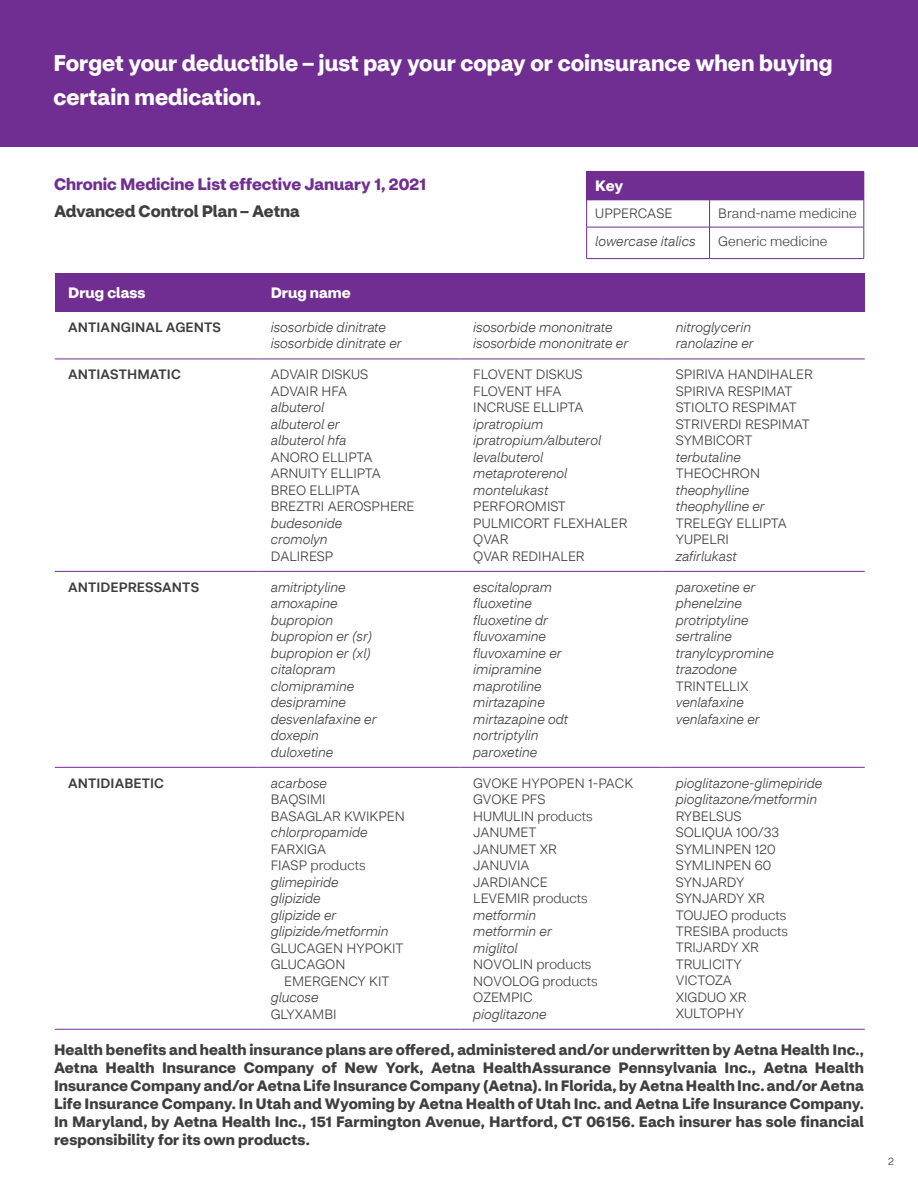
<style>
.page{position:relative;width:918px;height:1188px;background:#fff}
.page>*{position:absolute;margin:0;border:0;box-sizing:border-box;transform-origin:0 0}
.t1{font:700 22.5px/34.5px "CVS Health Sans";color:#fff}
.t2{font:700 16.5px "CVS Health Sans";color:#702d92}
.t3{font:700 16.5px "CVS Health Sans";letter-spacing:-.005em;color:#3e3e3f}
.t4{font:700 15px/18px "CVS Health Sans";letter-spacing:.01em;color:#3e3e3f;text-align:justify}
.t5{font:700 15px "CVS Health Sans";color:#fff}
.t6{font:italic 300 13.5px/16.5px "CVS Health Sans";color:#3e3e3f}
.t7{font:300 13.5px/16.5px "CVS Health Sans";color:#3e3e3f}
.t8{font:500 13.5px "CVS Health Sans";letter-spacing:.005em;color:#3e3e3f}
.t9{font:300 10.5px "CVS Health Sans";color:#3e3e3f}
</style>
<div class="page">
<div style="left:587px;top:171px;width:277px;height:29px;background:#702d92"></div>
<hr style="left:586px;top:171px;width:124px;height:1px;background:#702d92">
<svg style="left:586px;top:172px;width:1px;height:55px"></svg>
<hr style="left:586px;top:200px;width:124px;height:1px;background:#702d92">
<svg style="left:709px;top:201px;width:1px;height:26px"></svg>
<hr style="left:710px;top:200px;width:154px;height:1px;background:#702d92">
<svg style="left:864px;top:172px;width:1px;height:55px"></svg>
<hr style="left:586px;top:227px;width:1px;height:31px;background:#702d92">
<hr style="left:586px;top:227px;width:124px;height:1px;background:#702d92">
<hr style="left:586px;top:258px;width:124px;height:1px;background:#702d92">
<hr style="left:709px;top:227px;width:1px;height:31px;background:#702d92">
<hr style="left:710px;top:227px;width:154px;height:1px;background:#702d92">
<hr style="left:864px;top:227px;width:1px;height:31px;background:#702d92">
<hr style="left:710px;top:258px;width:154px;height:1px;background:#702d92">
<hr style="left:55px;top:359px;width:202px;height:1px;background:#702d92">
<hr style="left:55px;top:571px;width:202px;height:1px;background:#702d92">
<hr style="left:55px;top:767px;width:202px;height:1px;background:#702d92">
<hr style="left:55px;top:1029px;width:202px;height:1px;background:#702d92">
<hr style="left:257px;top:359px;width:203px;height:1px;background:#702d92">
<hr style="left:460px;top:359px;width:202px;height:1px;background:#702d92">
<hr style="left:662px;top:359px;width:203px;height:1px;background:#702d92">
<hr style="left:257px;top:571px;width:203px;height:1px;background:#702d92">
<hr style="left:460px;top:571px;width:202px;height:1px;background:#702d92">
<hr style="left:662px;top:571px;width:203px;height:1px;background:#702d92">
<hr style="left:257px;top:767px;width:203px;height:1px;background:#702d92">
<hr style="left:460px;top:767px;width:202px;height:1px;background:#702d92">
<hr style="left:662px;top:767px;width:203px;height:1px;background:#702d92">
<hr style="left:257px;top:1029px;width:203px;height:1px;background:#702d92">
<hr style="left:460px;top:1029px;width:202px;height:1px;background:#702d92">
<hr style="left:662px;top:1029px;width:203px;height:1px;background:#702d92">
<div style="left:0;top:0;width:918px;height:146px;background:#702d92"></div>
<div style="left:55px;top:273px;width:202px;height:38px;background:#702d92"></div>
<div style="left:257px;top:273px;width:608px;height:38px;background:#702d92"></div>
<h1 class="t1" style="left:53px;top:46px;width:781px">Forget your deductible – just pay your copay or coinsurance when buying certain medication.</h1>
<p class="t2" style="left:54px;top:174px;width:374px">Chronic Medicine List effective January 1, 2021</p>
<p class="t3" style="left:54px;top:201px;width:247px">Advanced Control Plan – Aetna</p>
<p class="t5" style="left:595px;top:176px;width:29px">Key</p>
<p class="t7" style="left:595px;top:206px;width:79px">UPPERCASE</p>
<p class="t7" style="left:718px;top:206px;width:140px">Brand-name medicine</p>
<p class="t6" style="left:595px;top:233px;width:102px">lowercase italics</p>
<p class="t7" style="left:718px;top:233px;width:111px">Generic medicine</p>
<p class="t5" style="left:68px;top:283px;width:79px">Drug class</p>
<p class="t5" style="left:271px;top:283px;width:81px">Drug name</p>
<p class="t8" style="left:68px;top:319px;width:154px">ANTIANGINAL AGENTS</p>
<p class="t6" style="left:271px;top:319px;width:132px">isosorbide dinitrate isosorbide dinitrate er</p>
<p class="t6" style="left:473px;top:319px;width:156px">isosorbide mononitrate isosorbide mononitrate er</p>
<p class="t6" style="left:676px;top:319px;width:79px">nitroglycerin ranolazine er</p>
<p class="t8" style="left:68px;top:366px;width:114px">ANTIASTHMATIC</p>
<p class="t7" style="left:271px;top:366px;width:99px">ADVAIR DISKUS<br>ADVAIR HFA</p>
<p class="t6" style="left:271px;top:399px;width:77px">albuterol albuterol er albuterol hfa</p>
<p class="t7" style="left:271px;top:449px;width:145px">ANORO ELLIPTA<br>ARNUITY ELLIPTA<br>BREO ELLIPTA<br>BREZTRI AEROSPHERE</p>
<p class="t6" style="left:271px;top:515px;width:73px">budesonide cromolyn</p>
<p class="t7" style="left:271px;top:548px;width:64px">DALIRESP</p>
<p class="t7" style="left:676px;top:366px;width:139px">SPIRIVA HANDIHALER<br>SPIRIVA RESPIMAT<br>STIOLTO RESPIMAT<br>STRIVERDI RESPIMAT<br>SYMBICORT</p>
<p class="t6" style="left:676px;top:449px;width:67px">terbutaline</p>
<p class="t7" style="left:676px;top:465px;width:86px">THEOCHRON</p>
<p class="t6" style="left:676px;top:482px;width:91px">theophylline theophylline er</p>
<p class="t7" style="left:676px;top:515px;width:113px">TRELEGY ELLIPTA<br>YUPELRI</p>
<p class="t6" style="left:676px;top:548px;width:63px">zafirlukast</p>
<p class="t7" style="left:473px;top:366px;width:112px">FLOVENT DISKUS<br>FLOVENT HFA<br>INCRUSE ELLIPTA</p>
<p class="t6" style="left:473px;top:416px;width:129px">ipratropium ipratropium/albuterol levalbuterol metaproterenol montelukast</p>
<p class="t7" style="left:473px;top:498px;width:156px">PERFOROMIST<br>PULMICORT FLEXHALER<br>QVAR<br>QVAR REDIHALER</p>
<p class="t8" style="left:68px;top:579px;width:132px">ANTIDEPRESSANTS</p>
<p class="t6" style="left:271px;top:579px;width:107px">amitriptyline amoxapine bupropion bupropion er (sr) bupropion er (xl) citalopram clomipramine desipramine desvenlafaxine er doxepin duloxetine</p>
<p class="t6" style="left:473px;top:579px;width:96px">escitalopram fluoxetine fluoxetine dr fluvoxamine fluvoxamine er imipramine maprotiline mirtazapine mirtazapine odt nortriptylin paroxetine</p>
<p class="t6" style="left:676px;top:579px;width:100px">paroxetine er phenelzine protriptyline sertraline tranylcypromine trazodone</p>
<p class="t7" style="left:676px;top:678px;width:74px">TRINTELLIX</p>
<p class="t6" style="left:676px;top:694px;width:85px">venlafaxine venlafaxine er</p>
<p class="t6" style="left:676px;top:775px;width:148px">pioglitazone-glimepiride pioglitazone/metformin</p>
<p class="t7" style="left:676px;top:808px;width:114px">RYBELSUS<br>SOLIQUA 100/33<br>SYMLINPEN 120<br>SYMLINPEN 60<br>SYNJARDY<br>SYNJARDY XR<br>TOUJEO products<br>TRESIBA products<br>TRIJARDY XR<br>TRULICITY<br>VICTOZA<br>XIGDUO XR<br>XULTOPHY</p>
<p class="t4" style="left:54px;top:1040px;width:811px">Health benefits and health insurance plans are offered, administered and/or underwritten by Aetna Health Inc., Aetna Health Insurance Company of New York, Aetna HealthAssurance Pennsylvania Inc., Aetna Health Insurance Company and/or Aetna Life Insurance Company (Aetna). In Florida, by Aetna Health Inc. and/or Aetna Life Insurance Company. In Utah and Wyoming by Aetna Health of Utah Inc. and Aetna Life Insurance Company.<br>In Maryland, by Aetna Health Inc., 151 Farmington Avenue, Hartford, CT 06156. Each insurer has sole financial responsibility for its own products.</p>
<p class="t8" style="left:68px;top:775px;width:97px">ANTIDIABETIC</p>
<p class="t6" style="left:271px;top:775px;width:58px">acarbose</p>
<p class="t7" style="left:271px;top:791px;width:136px">BAQSIMI<br>BASAGLAR KWIKPEN</p>
<p class="t6" style="left:271px;top:824px;width:98px">chlorpropamide</p>
<p class="t7" style="left:271px;top:841px;width:96px">FARXIGA<br>FIASP products</p>
<p class="t6" style="left:271px;top:874px;width:119px">glimepiride glipizide<br>glipizide er glipizide/metformin</p>
<p class="t7" style="left:271px;top:940px;width:134px">GLUCAGEN HYPOKIT<br>GLUCAGON</p>
<p class="t7" style="left:284px;top:973px;width:107px">EMERGENCY KIT</p>
<p class="t6" style="left:271px;top:989px;width:49px">glucose</p>
<p class="t7" style="left:271px;top:1006px;width:67px">GLYXAMBI</p>
<p class="t7" style="left:473px;top:775px;width:161px">GVOKE HYPOPEN 1-PACK<br>GVOKE PFS<br>HUMULIN products<br>JANUMET<br>JANUMET XR<br>JANUVIA<br>JARDIANCE<br>LEVEMIR products</p>
<p class="t6" style="left:473px;top:907px;width:80px">metformin metformin er miglitol</p>
<p class="t7" style="left:473px;top:956px;width:126px">NOVOLIN products<br>NOVOLOG products<br>OZEMPIC</p>
<p class="t6" style="left:473px;top:1006px;width:75px">pioglitazone</p>
<p class="t9" style="left:888px;top:1155px;width:7px">2</p>
</div>
